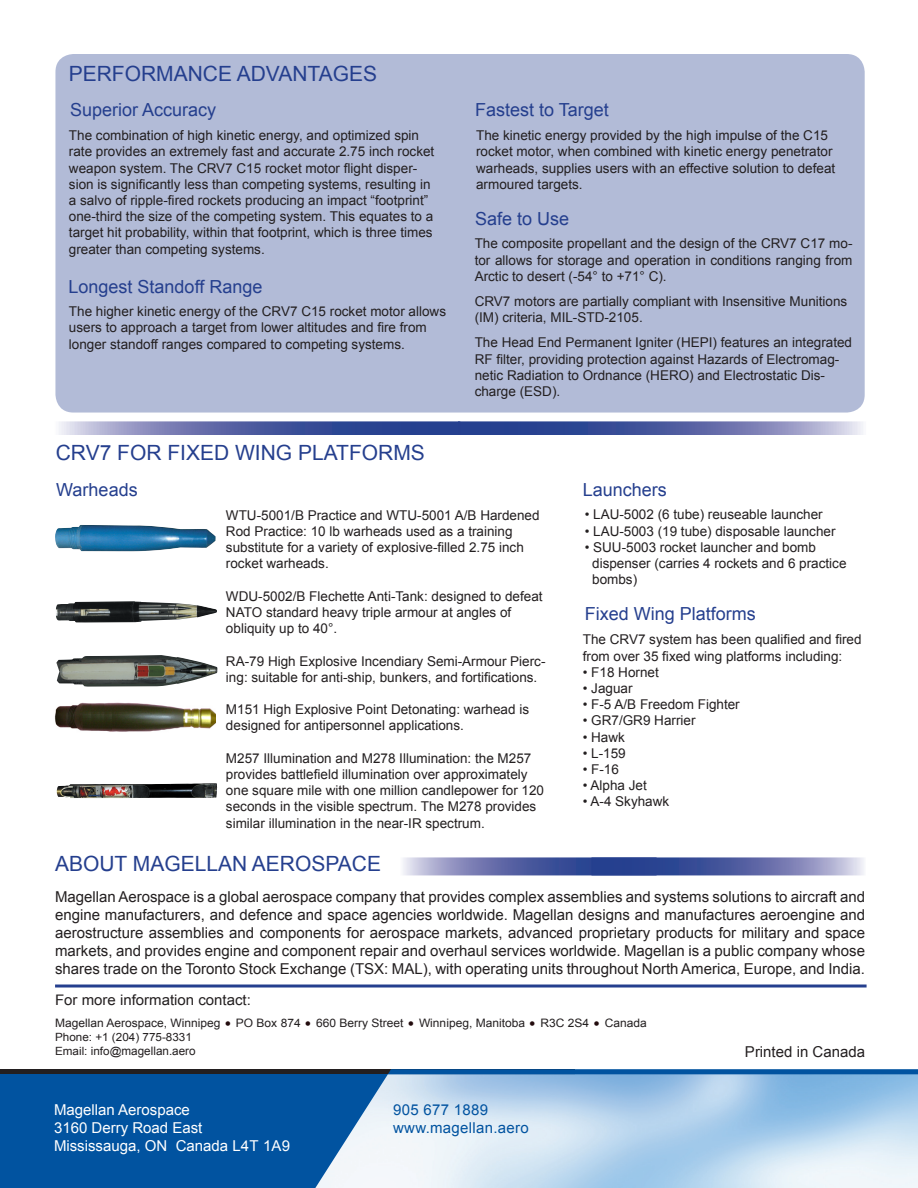
<style>
.page{position:relative;width:918px;height:1188px;background:#fff}
.page>*{position:absolute;margin:0;border:0;box-sizing:border-box;transform-origin:0 0}
.t1{font:21px "Arial";color:#253f8e}
.t2{font:18px "Arial";color:#253f8e}
.t3{font:15px/18px "Arial";color:#231f20;text-align:justify}
.t4{font:15px "Arial";color:#fff}
.t5{font:15px "Arial";letter-spacing:.02em;color:#0153a0}
.t6{font:14.55px "Arial";color:#231f20}
.t7{font:13.5px/16.2px "Arial";color:#231f20}
.t8{font:11.7px "Arial";color:#231f20}
.t9{font:11.4px "Arial";color:#231f20}
.s1{font-size:18px;color:#220b0d}
.s2{font-size:11.4px}
</style>
<div class="page">
<div style="left:0;top:1069px;width:575px;height:5px;background:#231f20"></div>
<div style="left:0;top:1074px;width:408px;height:114px;background:#0153a0"></div>
<img style="left:315px;top:1074px;width:603px;height:114px">
<svg style="left:388px;top:1069px;width:530px;height:5px;background:#0756a0"></svg>
<div style="left:55px;top:54px;width:810px;height:359px;background:#b2bbd7;border-radius:18px"></div>
<hr style="left:55px;top:985px;width:812px;height:3px;background:#253f8e">
<svg style="left:403px;top:857px;width:188px;height:18px;background:#737db3"></svg>
<svg style="left:591px;top:857px;width:273px;height:18px;background:#606daa"></svg>
<svg style="left:461px;top:424px;width:402px;height:8px;background:#5d6ba8"></svg>
<svg style="left:59px;top:424px;width:398px;height:8px;background:#5d6ba8"></svg>
<img style="left:55px;top:525px;width:161px;height:27px">
<img style="left:57px;top:655px;width:160px;height:32px">
<img style="left:57px;top:783px;width:160px;height:15px">
<img style="left:55px;top:702px;width:161px;height:30px">
<img style="left:56px;top:601px;width:161px;height:22px">
<p class="t1" style="left:69px;top:60px;width:310px">PERFORMANCE ADVANTAGES</p>
<p class="t2" style="left:70px;top:98px;width:148px">Superior Accuracy</p>
<p class="t7" style="left:69px;top:127px;width:367px">The combination of high kinetic energy, and optimized spin rate provides an extremely fast and accurate 2.75 inch rocket weapon system. The CRV7 C15 rocket motor flight disper&shy;sion is significantly less than competing systems, resulting in a salvo of ripple-fired rockets producing an impact “footprint” one-third the size of the competing system. This equates to a target hit probability, within that footprint, which is three times greater than competing systems.</p>
<p class="t7" style="left:476px;top:127px;width:361px">The kinetic energy provided by the high impulse of the C15 rocket motor, when combined with kinetic energy penetrator warheads, supplies users with an effective solution to defeat armoured targets.</p>
<p class="t2" style="left:475px;top:98px;width:135px">Fastest to Target</p>
<p class="t2" style="left:475px;top:206px;width:96px">Safe to Use</p>
<p class="t7" style="left:475px;top:236px;width:379px;text-align:justify">The composite propellant and the design of the CRV7 C17 mo&shy;tor allows for storage and operation in conditions ranging from Arctic to desert (-54° to +71° C).</p>
<p class="t7" style="left:475px;top:293px;width:374px">CRV7 motors are partially compliant with Insensitive Munitions (IM) criteria, MIL-STD-2105.</p>
<p class="t7" style="left:475px;top:335px;width:379px">The Head End Permanent Igniter (HEPI) features an integrated RF filter, providing protection against Hazards of Electromag&shy;netic Radiation to Ordnance (HERO) and Electrostatic Dis&shy;charge (ESD).</p>
<p class="t2" style="left:69px;top:275px;width:195px">Longest Standoff Range</p>
<p class="t7" style="left:69px;top:304px;width:379px">The higher kinetic energy of the CRV7 C15 rocket motor allows users to approach a target from lower altitudes and fire from longer standoff ranges compared to competing systems.</p>
<p class="t1" style="left:56px;top:439px;width:371px">CRV7 FOR FIXED WING PLATFORMS</p>
<p class="t2" style="left:56px;top:478px;width:83px">Warheads</p>
<p class="t7" style="left:226px;top:507px;width:315px">WTU-5001/B Practice and WTU-5001 A/B Hardened Rod Practice: 10 lb warheads used as a training substitute for a variety of explosive-filled 2.75 inch rocket warheads.</p>
<p class="t7" style="left:226px;top:588px;width:318px">WDU-5002/B Flechette Anti-Tank: designed to defeat<br>NATO standard heavy triple armour at angles of obliquity up to 40°.</p>
<p class="t7" style="left:226px;top:653px;width:321px">RA-79 High Explosive Incendiary Semi-Armour Pierc&shy;ing: suitable for anti-ship, bunkers, and fortifications.</p>
<p class="t7" style="left:226px;top:701px;width:305px">M151 High Explosive Point Detonating: warhead is designed for antipersonnel applications.</p>
<p class="t7" style="left:226px;top:750px;width:320px">M257 Illumination and M278 Illumination: the M257 provides battlefield illumination over approximately one square mile with one million candlepower for 120 seconds in the visible spectrum. The M278 provides similar illumination in the near-IR spectrum.</p>
<p class="t1" style="left:55px;top:850px;width:327px">ABOUT MAGELLAN AEROSPACE</p>
<p class="t2" style="left:583px;top:478px;width:86px">Launchers</p>
<p class="t7" style="left:585px;top:507px;width:240px">• LAU-5002 (6 tube) reuseable launcher</p>
<p class="t7" style="left:585px;top:523px;width:252px">• LAU-5003 (19 tube) disposable launcher</p>
<p class="t7" style="left:592px;top:539px;width:256px;text-indent:-8px">• SUU-5003 rocket launcher and bomb dispenser (carries 4 rockets and 6 practice bombs)</p>
<p class="t2" style="left:585px;top:602px;width:173px">Fixed Wing Platforms</p>
<p class="t7" style="left:583px;top:632px;width:280px">The CRV7 system has been qualified and fired from over 35 fixed wing platforms including:</p>
<p class="t7" style="left:583px;top:664px;width:78px">• F18 Hornet</p>
<p class="t7" style="left:583px;top:680px;width:51px">• Jaguar</p>
<p class="t7" style="left:583px;top:697px;width:159px">• F-5 A/B Freedom Fighter</p>
<p class="t7" style="left:583px;top:713px;width:114px">• GR7/GR9 Harrier</p>
<p class="t7" style="left:583px;top:729px;width:44px">• Hawk</p>
<p class="t7" style="left:583px;top:745px;width:44px">• L-159</p>
<p class="t7" style="left:583px;top:761px;width:38px">• F-16</p>
<p class="t7" style="left:583px;top:778px;width:66px">• Alpha Jet</p>
<p class="t7" style="left:583px;top:794px;width:88px">• A-4 Skyhawk</p>
<p class="t3" style="left:55px;top:888px;width:811px">Magellan Aerospace is a global aerospace company that provides complex assemblies and systems solutions to aircraft and engine manufacturers, and defence and space agencies worldwide. Magellan designs and manufactures aeroengine and aerostructure assemblies and components for aerospace markets, advanced proprietary products for military and space markets, and provides engine and component repair and overhaul services worldwide. Magellan is a public company whose shares trade on the Toronto Stock Exchange (TSX: MAL), with operating units throughout North America, Europe, and India.</p>
<p class="t6" style="left:55px;top:990px;width:197px">For more information contact:</p>
<p class="t8" style="left:55px;top:1015px;width:593px">Magellan Aerospace, Winnipeg <span class="s1">•</span> PO Box 874 <span class="s1">•</span> 660 Berry Street <span class="s1">•</span> Winnipeg, Manitoba <span class="s1">•</span> R3C 2S4 <span class="s1">•</span> Canada</p>
<p class="t9" style="left:55px;top:1029px;width:138px">Phone: +1 (204) 775-8331</p>
<p class="t8" style="left:55px;top:1043px;width:142px"><span class="s2">Email: info@</span>magellan.aero</p>
<p class="t3" style="left:745px;top:1043px;width:122px">Printed in Canada</p>
<p class="t4" style="left:54px;top:1099px;width:137px">Magellan Aerospace</p>
<p class="t4" style="left:54px;top:1117px;width:150px">3160 Derry Road East</p>
<p class="t4" style="left:54px;top:1135px;width:238px">Mississauga, ON Canada L4T 1A9</p>
<p class="t5" style="left:393px;top:1099px;width:97px">905 677 1889</p>
<p class="t5" style="left:393px;top:1117px;width:137px">www.magellan.aero</p>
</div>
